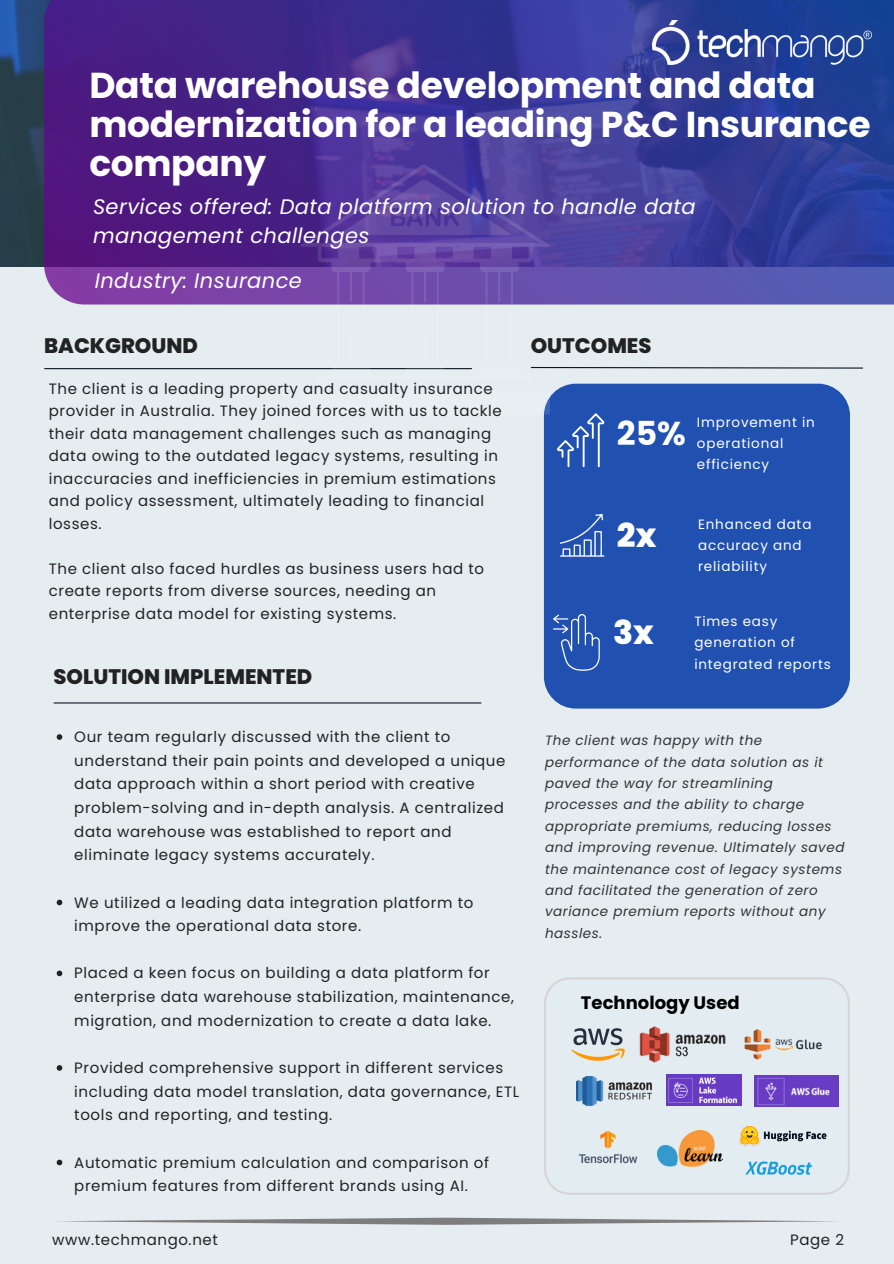
<style>
.page{position:relative;width:894px;height:1264px;background:#fff}
.page>*{position:absolute;margin:0;border:0;box-sizing:border-box;transform-origin:0 0}
.t1{font:700 36px/39.3px "Poppins";letter-spacing:-.01em;color:#fff}
.t2{font:800 33px "Poppins";color:#fff}
.t3{font:700 33px "Poppins";color:#fff}
.t4{font:italic 21px/29.2px "Poppins";letter-spacing:.02em;color:#fff}
.t5{font:800 21px "Poppins";color:#222}
.t6{font:700 18px "Poppins";color:#000}
.t7{font:15px/23.7px "Poppins";letter-spacing:.04em;color:#222}
.t8{font:italic 13.5px/21.3px "Poppins";letter-spacing:.04em;color:#333}
.t9{font:13.5px/21.3px "Poppins";letter-spacing:.06em;color:#fff}
</style>
<div class="page">
<div style="left:0;top:0;width:893px;height:1263px;background:#e5edf1"></div>
<hr style="left:45px;top:368px;width:426px;height:1px;background:#0b1623">
<div style="left:543px;top:383px;width:306px;height:325px;background:#2050b0;border-radius:32px"></div>
<svg style="left:57px;top:1217px;width:780px;height:7px"></svg>
<svg style="left:550px;top:367px;width:313px;height:2px"></svg>
<hr style="left:54px;top:702px;width:427px;height:1px;background:#0b1623">
<img style="left:0;top:0;width:45px;height:267px">
<svg style="left:45px;top:0;width:848px;height:304px;background:#433494"></svg>
<img style="left:652px;top:21px;width:219px;height:43px">
<svg style="left:299px;top:165px;width:251px;height:249px"></svg>
<svg style="left:339px;top:180px;width:172px;height:55px;background:#5a43a2"></svg>
<svg style="left:557px;top:413px;width:47px;height:54px"></svg>
<svg style="left:544px;top:977px;width:305px;height:217px"></svg>
<svg style="left:553px;top:614px;width:46px;height:56px"></svg>
<svg style="left:559px;top:514px;width:45px;height:42px"></svg>
<img style="left:571px;top:1028px;width:53px;height:32px">
<img style="left:632px;top:1022px;width:100px;height:44px">
<img style="left:741px;top:1029px;width:84px;height:30px">
<img style="left:576px;top:1076px;width:75px;height:29px">
<img style="left:666px;top:1074px;width:75px;height:31px">
<img style="left:754px;top:1075px;width:84px;height:31px">
<img style="left:576px;top:1122px;width:65px;height:49px">
<img style="left:657px;top:1130px;width:65px;height:36px">
<img style="left:734px;top:1122px;width:97px;height:26px">
<img style="left:741px;top:1153px;width:76px;height:31px">
<svg style="left:57px;top:734px;width:5px;height:5px"></svg>
<svg style="left:57px;top:899px;width:5px;height:6px"></svg>
<svg style="left:57px;top:970px;width:5px;height:6px"></svg>
<svg style="left:57px;top:1065px;width:5px;height:5px"></svg>
<svg style="left:57px;top:1159px;width:5px;height:6px"></svg>
<p class="t1" style="left:89px;top:65px;width:782px">Data warehouse development and data modernization for a leading P&amp;C Insurance company</p>
<h2 class="t4" style="left:93px;top:192px;width:604px">Services offered: Data platform solution to handle data management challenges</h2>
<p class="t4" style="left:95px;top:265px;width:208px">Industry: Insurance</p>
<h3 class="t5" style="left:44px;top:331px;width:155px">BACKGROUND</h3>
<h2 class="t7" style="left:49px;top:377px;width:454px;line-height:22.5px">The client is a leading property and casualty insurance provider in Australia. They joined forces with us to tackle their data management challenges such as managing data owing to the outdated legacy systems, resulting in inaccuracies and inefficiencies in premium estimations and policy assessment, ultimately leading to financial losses.</h2>
<p class="t7" style="left:49px;top:557px;width:437px;line-height:22.5px">The client also faced hurdles as business users had to create reports from diverse sources, needing an enterprise data model for existing systems.</p>
<h2 class="t5" style="left:53px;top:661px;width:260px">SOLUTION IMPLEMENTED</h2>
<p class="t5" style="left:530px;top:331px;width:122px">OUTCOMES</p>
<p class="t3" style="left:616px;top:410px;width:70px">25%</p>
<p class="t9" style="left:696px;top:411px;width:119px">Improvement in operational efficiency</p>
<p class="t2" style="left:616px;top:512px;width:41px">2x</p>
<p class="t9" style="left:698px;top:513px;width:115px">Enhanced data accuracy and reliability</p>
<p class="t2" style="left:613px;top:609px;width:42px">3x</p>
<p class="t9" style="left:694px;top:610px;width:138px">Times easy generation of integrated reports</p>
<p class="t7" style="left:74px;top:725px;width:432px">Our team regularly discussed with the client to understand their pain points and developed a unique data approach within a short period with creative problem-solving and in-depth analysis. A centralized data warehouse was established to report and eliminate legacy systems accurately.</p>
<p class="t7" style="left:74px;top:890px;width:400px">We utilized a leading data integration platform to improve the operational data store.</p>
<h5 class="t7" style="left:74px;top:961px;width:441px">Placed a keen focus on building a data platform for enterprise data warehouse stabilization, maintenance, migration, and modernization to create a data lake.</h5>
<p class="t7" style="left:74px;top:1055px;width:446px">Provided comprehensive support in different services including data model translation, data governance, ETL tools and reporting, and testing.</p>
<p class="t7" style="left:74px;top:1150px;width:416px">Automatic premium calculation and comparison of premium features from different brands using AI.</p>
<p class="t8" style="left:545px;top:730px;width:301px">The client was happy with the performance of the data solution as it paved the way for streamlining processes and the ability to charge appropriate premiums, reducing losses and improving revenue. Ultimately saved the maintenance cost of legacy systems and facilitated the generation of zero variance premium reports without any hassles.</p>
<p class="t6" style="left:581px;top:990px;width:160px">Technology Used</p>
<p class="t7" style="left:52px;top:1228px;width:167px">www.techmango.net</p>
<p class="t7" style="left:789px;top:1228px;width:55px">Page 2</p>
</div>
